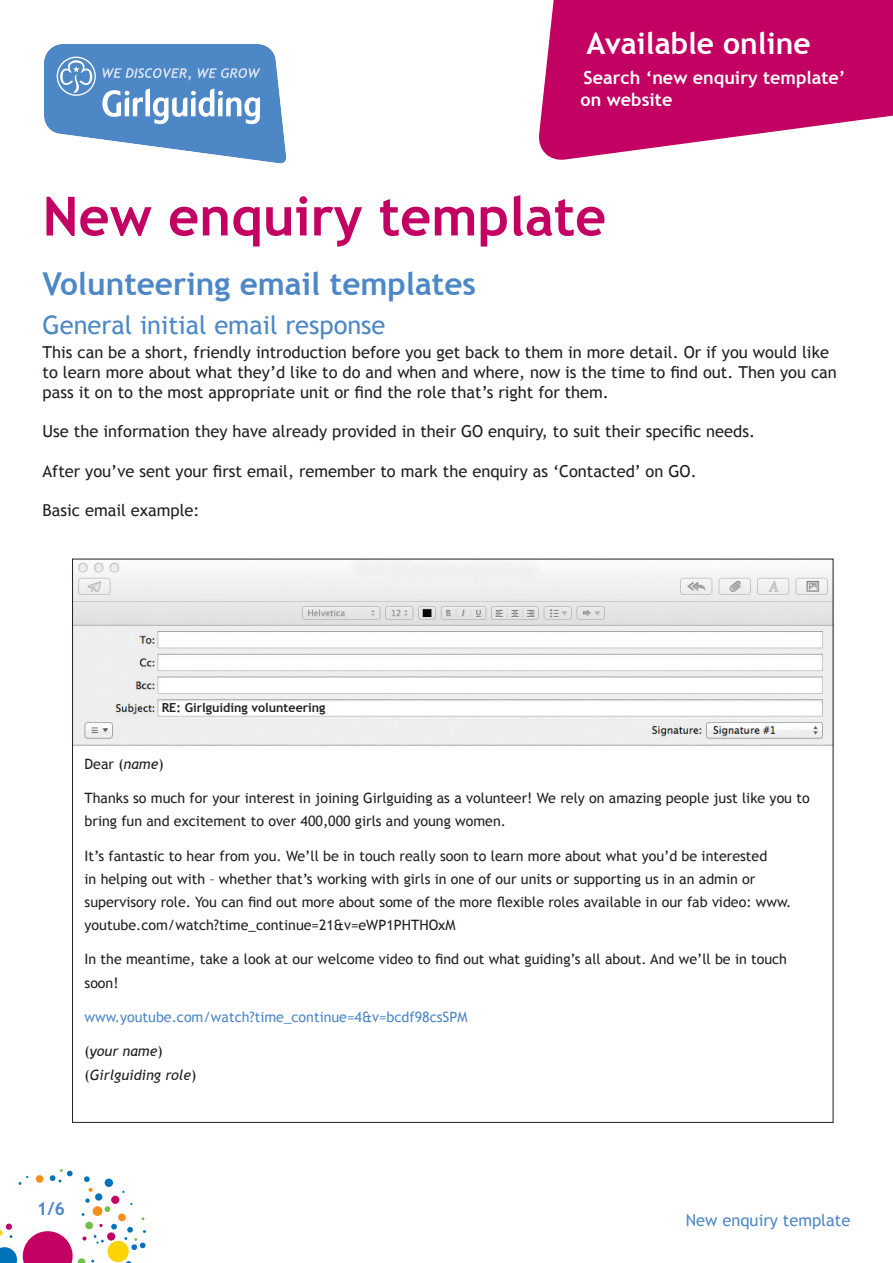
<style>
.page{position:relative;width:893px;height:1263px;background:#fff}
.page>*{position:absolute;margin:0;border:0;box-sizing:border-box;transform-origin:0 0}
.t1{font:700 54px "Trebuchet MS";color:#c30162}
.t2{font:700 31.5px "Trebuchet MS";color:#4d87c6}
.t3{font:700 30px "Trebuchet MS";color:#fff}
.t4{font:25.5px "Trebuchet MS";color:#4d87c6}
.t5{font:700 18px/21.6px "Trebuchet MS";color:#fff}
.t6{font:700 18px "Trebuchet MS";color:#4d87c6}
.t7{font:16.5px/19.8px "Trebuchet MS";color:#231f20}
.t8{font:16.5px "Trebuchet MS";color:#4d87c6}
.t9{font:14.25px/23.1px "Trebuchet MS";color:#231f20}
.t10{font:14.25px "Trebuchet MS";color:#4d87c6}
.t11{font:italic 14.25px/23.1px "Trebuchet MS";color:#231f20}
.t12{font:700 12.45px "Trebuchet MS";color:#231f20}
.s1{font-style:italic}
.s2{font-style:normal}
</style>
<div class="page">
<div style="left:107px;top:1232px;width:8px;height:8px;background:#c30162;border-radius:50%"></div>
<div style="left:6px;top:1223px;width:6px;height:7px;background:#c30162;border-radius:50%"></div>
<div style="left:111px;top:1196px;width:8px;height:8px;background:#c30162;border-radius:50%"></div>
<div style="left:107px;top:1241px;width:22px;height:21px;background:#fed304;border-radius:50%"></div>
<svg style="left:89px;top:1188px;width:4px;height:4px"></svg>
<div style="left:93px;top:1206px;width:9px;height:10px;background:#f68e1e;border-radius:50%"></div>
<div style="left:118px;top:1213px;width:8px;height:8px;background:#f68e1e;border-radius:50%"></div>
<div style="left:36px;top:1175px;width:7px;height:8px;background:#f68e1e;border-radius:50%"></div>
<div style="left:85px;top:1222px;width:8px;height:7px;background:#71bf44;border-radius:50%"></div>
<svg style="left:105px;top:1206px;width:5px;height:6px"></svg>
<div style="left:95px;top:1193px;width:7px;height:8px;background:#0072bc;border-radius:50%"></div>
<svg style="left:84px;top:1176px;width:6px;height:6px"></svg>
<svg style="left:111px;top:1224px;width:6px;height:5px"></svg>
<svg style="left:85px;top:1198px;width:5px;height:5px"></svg>
<svg style="left:50px;top:1169px;width:23px;height:13px"></svg>
<svg style="left:124px;top:1227px;width:22px;height:23px"></svg>
<svg style="left:19px;top:1176px;width:9px;height:9px"></svg>
<svg style="left:23px;top:1224px;width:81px;height:39px"></svg>
<div style="left:105px;top:1179px;width:8px;height:8px;background:#0072bc;border-radius:50%"></div>
<svg style="left:0;top:1230px;width:3px;height:6px"></svg>
<img style="left:74px;top:561px;width:757px;height:185px">
<svg style="left:44px;top:44px;width:243px;height:120px"></svg>
<svg style="left:539px;top:0;width:354px;height:160px;background:#cc2779"></svg>
<svg style="left:0;top:1247px;width:17px;height:16px"></svg>
<h3 class="t3" style="left:587px;top:25px;width:226px">Available online</h3>
<p class="t5" style="left:581px;top:67px;width:266px">Search ‘new enquiry template’ on website</p>
<h1 class="t1" style="left:43px;top:183px;width:565px">New enquiry template</h1>
<h2 class="t2" style="left:43px;top:264px;width:435px">Volunteering email templates</h2>
<h3 class="t4" style="left:43px;top:310px;width:344px">General initial email response</h3>
<p class="t7" style="left:43px;top:342px;width:796px">This can be a short, friendly introduction before you get back to them in more detail. Or if you would like to learn more about what they’d like to do and when and where, now is the time to find out. Then you can pass it on to the most appropriate unit or find the role that’s right for them.</p>
<p class="t7" style="left:43px;top:422px;width:714px">Use the information they have already provided in their GO enquiry, to suit their specific needs.</p>
<p class="t7" style="left:43px;top:461px;width:656px">After you’ve sent your first email, remember to mark the enquiry as ‘Contacted’ on GO.</p>
<p class="t7" style="left:43px;top:501px;width:159px">Basic email example:</p>
<p class="t12" style="left:162px;top:700px;width:165px">RE: Girlguiding volunteering</p>
<p class="t9" style="left:85px;top:752px;width:81px">Dear (<span class="s1">name</span>)</p>
<p class="t9" style="left:85px;top:787px;width:727px">Thanks so much for your interest in joining Girlguiding as a volunteer! We rely on amazing people just like you to bring fun and excitement to over 400,000 girls and young women.</p>
<p class="t9" style="left:85px;top:844px;width:708px">It’s fantastic to hear from you. We’ll be in touch really soon to learn more about what you’d be interested<br>in helping out with – whether that’s working with girls in one of our units or supporting us in an admin or supervisory role. You can find out more about some of the more flexible roles available in our fab video: www. youtube.com/watch?time_continue=21&amp;v=eWP1PHTHOxM</p>
<p class="t9" style="left:85px;top:948px;width:704px">In the meantime, take a look at our welcome video to find out what guiding’s all about. And we’ll be in touch soon!</p>
<p class="t10" style="left:85px;top:1008px;width:384px">www.youtube.com/watch?time_continue=4&amp;v=bcdf98csSPM</p>
<p class="t11" style="left:85px;top:1040px;width:113px"><span class="s2">(</span>your name<span class="s2">) (</span>Girlguiding role<span class="s2">)</span></p>
<p class="t6" style="left:37px;top:1197px;width:30px">1/6</p>
<p class="t8" style="left:686px;top:1210px;width:166px">New enquiry template</p>
</div>
